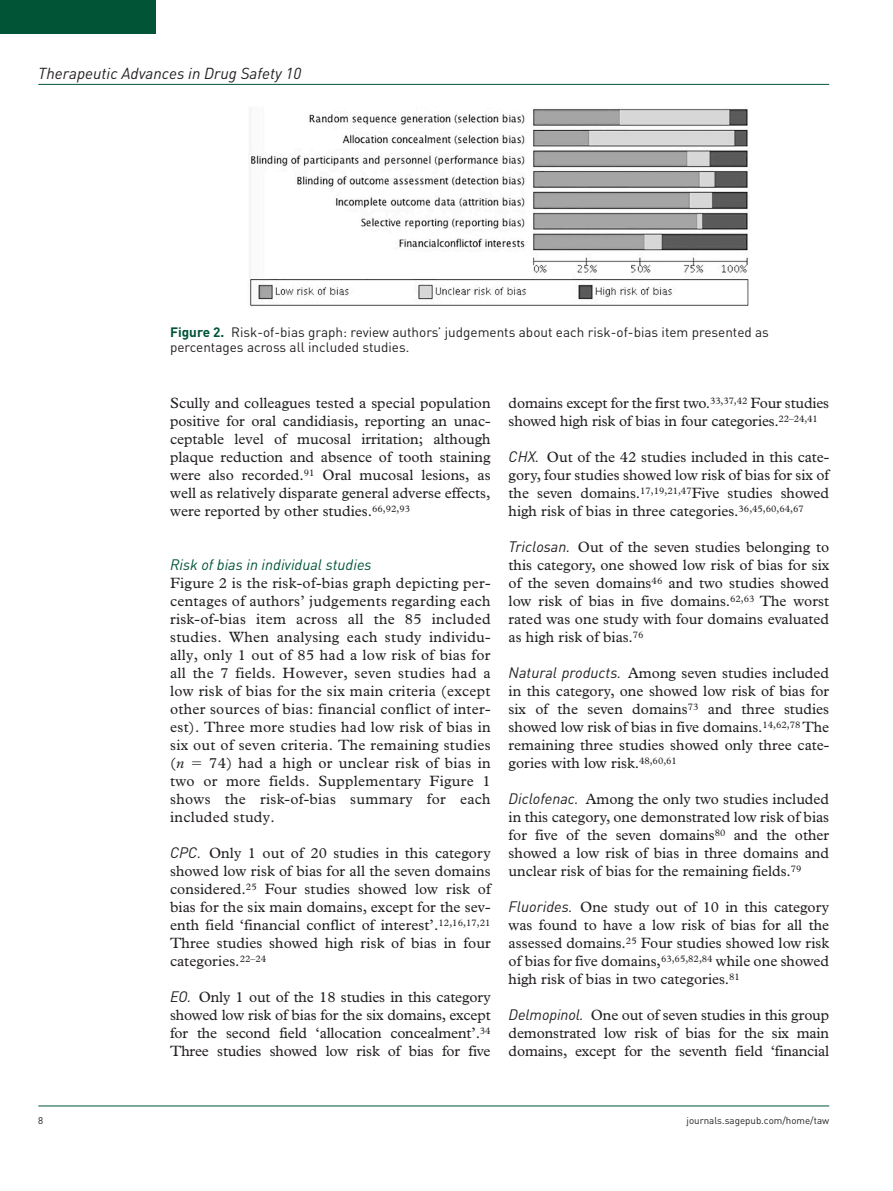
<style>
.page{position:relative;width:893px;height:1191px;background:#fff}
.page>*{position:absolute;margin:0;border:0;box-sizing:border-box;transform-origin:0 0}
.t1{font:italic 15.75px "DIN";color:#231f20}
.t2{font:15px/18px "Plantin Std";color:#231f20;text-align:justify}
.t3{font:italic 15px "DIN";color:#015436}
.t4{font:13.5px/15.8px "DIN";color:#231f20}
.t5{font:9.75px "DIN";color:#231f20}
.s1{font-weight:700;color:#015436}
.s2{font-style:italic}
.s3{font-family:"DIN";font-style:italic}
</style>
<div class="page">
<hr style="left:38px;top:1105px;width:791px;height:1px;background:#015436">
<div style="left:0;top:0;width:155px;height:34px;background:#015436"></div>
<hr style="left:38px;top:84px;width:791px;height:1px;background:#015436">
<img style="left:249px;top:109px;width:500px;height:197px">
<p class="t1" style="left:38px;top:63px;width:264px">Therapeutic Advances in Drug Safety 10</p>
<p class="t4" style="left:170px;top:323px;width:600px"><span class="s1">Figure 2.</span> Risk-of-bias graph: review authors’ judgements about each risk-of-bias item presented as percentages across all included studies.</p>
<p class="t2" style="left:170px;top:394px;width:322px">Scully and colleagues tested a special population positive for oral candidiasis, reporting an unac&shy;ceptable level of mucosal irritation; although plaque reduction and absence of tooth staining were also recorded.<sup>91</sup> Oral mucosal lesions, as well as relatively disparate general adverse effects, were reported by other studies.<sup>66,92,93</sup></p>
<p class="t3" style="left:170px;top:555px;width:203px">Risk of bias in individual studies</p>
<p class="t2" style="left:170px;top:574px;width:322px">Figure 2 is the risk-of-bias graph depicting per&shy;centages of authors’ judgements regarding each risk-of-bias item across all the 85 included studies. When analysing each study individu&shy;ally, only 1 out of 85 had a low risk of bias for all the 7 fields. However, seven studies had a low risk of bias for the six main criteria (except other sources of bias: financial conflict of inter&shy;est). Three more studies had low risk of bias in six out of seven criteria. The remaining studies (<span class="s2">n</span></p>
<p class="t2" style="left:170px;top:754px;width:322px;text-indent:39px">74) had a high or unclear risk of bias in two or more fields. Supplementary Figure 1 shows the risk-of-bias summary for each included study.</p>
<p class="t2" style="left:170px;top:844px;width:322px"><span class="s3">CPC.</span> Only 1 out of 20 studies in this category showed low risk of bias for all the seven domains considered.<sup>25</sup> Four studies showed low risk of bias for the six main domains, except for the sev&shy;enth field ‘financial conflict of interest’.<sup>12,16,17,21<br></sup>Three studies showed high risk of bias in four categories.<sup>22–24</sup></p>
<p class="t2" style="left:170px;top:988px;width:322px"><span class="s3">EO.</span> Only 1 out of the 18 studies in this category showed low risk of bias for the six domains, except for the second field ‘allocation concealment’.<sup>34<br></sup>Three studies showed low risk of bias for five</p>
<p class="t2" style="left:509px;top:394px;width:322px">domains except for the first two.<sup>33,37,42</sup> Four studies showed high risk of bias in four categories.<sup>22–24,41</sup></p>
<p class="t2" style="left:509px;top:448px;width:322px"><span class="s3">CHX.</span> Out of the 42 studies included in this cate&shy;gory, four studies showed low risk of bias for six of the seven domains.<sup>17,19,21,47</sup>Five studies showed high risk of bias in three categories.<sup>36,45,60,64,67</sup></p>
<p class="t2" style="left:509px;top:538px;width:322px"><span class="s3">Triclosan.</span> Out of the seven studies belonging to this category, one showed low risk of bias for six of the seven domains<sup>46</sup> and two studies showed low risk of bias in five domains.<sup>62,63</sup> The worst rated was one study with four domains evaluated as high risk of bias.<sup>76</sup></p>
<p class="t2" style="left:509px;top:664px;width:322px"><span class="s3">Natural products.</span> Among seven studies included in this category, one showed low risk of bias for six of the seven domains<sup>73</sup> and three studies showed low risk of bias in five domains.<sup>14,62,78</sup> The remaining three studies showed only three cate&shy;gories with low risk.<sup>48,60,61</sup></p>
<p class="t2" style="left:509px;top:790px;width:322px"><span class="s3">Diclofenac.</span> Among the only two studies included in this category, one demonstrated low risk of bias for five of the seven domains<sup>80</sup> and the other showed a low risk of bias in three domains and unclear risk of bias for the remaining fields.<sup>79</sup></p>
<p class="t2" style="left:509px;top:898px;width:322px"><span class="s3">Fluorides.</span> One study out of 10 in this category was found to have a low risk of bias for all the assessed domains.<sup>25</sup> Four studies showed low risk of bias for five domains,<sup>63,65,82,84</sup> while one showed high risk of bias in two categories.<sup>81</sup></p>
<p class="t2" style="left:509px;top:1006px;width:322px"><span class="s3">Delmopinol.</span> One out of seven studies in this group demonstrated low risk of bias for the six main domains, except for the seventh field ‘financial</p>
<p class="t5" style="left:38px;top:1114px;width:7px">8</p>
<p class="t5" style="left:687px;top:1114px;width:144px">journals.sagepub.com/home/taw</p>
</div>
